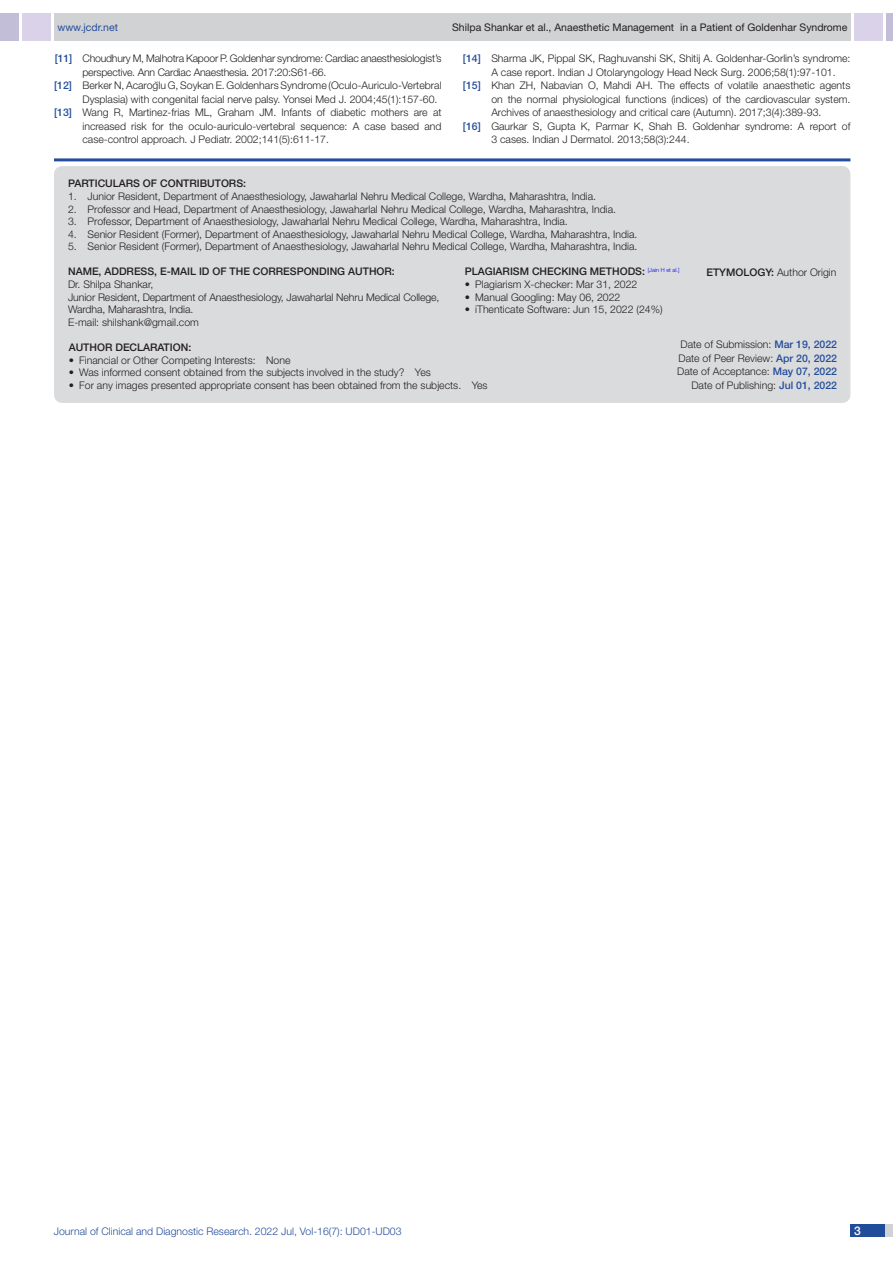
<style>
.page{position:relative;width:893px;height:1263px;background:#fff}
.page>*{position:absolute;margin:0;border:0;box-sizing:border-box;transform-origin:0 0}
.t1{font:500 12px "Helvetica Neue";color:#fff}
.Partic_Contri_Txt{font:300 10.5px/12.6px "Helvetica Neue";color:#231f20}
.Partic_Contri_Txt-2{font:300 10.5px "Helvetica Neue";letter-spacing:-.02em;color:#231f20}
.Partic_Contri_Head{font:500 10.5px "Helvetica Neue";color:#231f20}
.tb_txt{font:300 10.5px "Helvetica Neue";color:#231f20}
.t2{font:10.5px "Helvetica Neue";color:#231f20}
.t3{font:300 10.5px "Helvetica Neue";color:#244e9b}
.Partic_Contri_Head-2{font:300 10.5px "Helvetica Neue";color:#231f20}
.t4{font:10.5px "Helvetica Neue";color:#244e9b}
.Partic_Contri_Head-3{font:300 5.7px "Helvetica Neue";color:#00f}
.s1{font-weight:500;color:#244e9b}
.s2{font-weight:500;font-size:10.5px;color:#231f20}
.s3{font-weight:500}
</style>
<div class="page">
<div style="left:54px;top:13px;width:796px;height:28px;background:#d1d2d4"></div>
<div style="left:0;top:13px;width:19px;height:28px;background:#c2bed7"></div>
<div style="left:22px;top:13px;width:29px;height:28px;background:#d9d2e8"></div>
<div style="left:886px;top:13px;width:7px;height:28px;background:#c2bed7"></div>
<div style="left:854px;top:13px;width:29px;height:28px;background:#d9d2e8"></div>
<div style="left:850px;top:1224px;width:43px;height:13px;background:#d1d2d4"></div>
<div style="left:850px;top:1224px;width:35px;height:13px;background:#214c99"></div>
<hr style="left:54px;top:158px;width:796px;height:3px;background:#244e9b">
<div style="left:54px;top:166px;width:796px;height:237px;background:#dadbdc;border-radius:9px"></div>
<p class="t4" style="left:57px;top:21px;width:62px">www.jcdr.net</p>
<p class="t2" style="left:452px;top:21px;width:397px">Shilpa Shankar et al., Anaesthetic Management in a Patient of Goldenhar Syndrome</p>
<p class="Partic_Contri_Txt-2" style="left:55px;top:52px;width:388px"><span class="s1">[11]</span> Choudhury M, Malhotra Kapoor P. Goldenhar syndrome: Cardiac anaesthesiologist’s</p>
<p class="Partic_Contri_Txt-2" style="left:82px;top:66px;width:245px">perspective. Ann Cardiac Anaesthesia. 2017:20:S61-66.</p>
<p class="Partic_Contri_Txt" style="left:54px;top:79px;width:389px"><span class="s1">[12]</span> Berker N, Acarog˘ lu G, Soykan E. Goldenhars Syndrome (Oculo-Auriculo-Vertebral</p>
<p class="Partic_Contri_Txt" style="left:82px;top:93px;width:356px">Dysplasia) with congenital facial nerve palsy. Yonsei Med J. 2004;45(1):157-60.</p>
<p class="Partic_Contri_Txt" style="left:54px;top:106px;width:389px"><span class="s1">[13]</span> Wang R, Martinez-frias ML, Graham JM. Infants of diabetic mothers are at</p>
<p class="Partic_Contri_Txt" style="left:82px;top:120px;width:361px">increased risk for the oculo-auriculo-vertebral sequence: A case based and</p>
<p class="Partic_Contri_Txt" style="left:82px;top:133px;width:248px">case-control approach. J Pediatr. 2002;141(5):611-17.</p>
<p class="Partic_Contri_Txt" style="left:463px;top:52px;width:389px"><span class="s1">[14]</span> Sharma JK, Pippal SK, Raghuvanshi SK, Shitij A. Goldenhar-Gorlin’s syndrome:</p>
<p class="Partic_Contri_Txt" style="left:491px;top:66px;width:346px">A case report. Indian J Otolaryngology Head Neck Surg. 2006;58(1):97-101.</p>
<p class="Partic_Contri_Txt" style="left:463px;top:79px;width:389px"><span class="s1">[15]</span> Khan ZH, Nabavian O, Mahdi AH. The effects of volatile anaesthetic agents</p>
<p class="Partic_Contri_Txt" style="left:491px;top:93px;width:361px">on the normal physiological functions (indices) of the cardiovascular system.</p>
<p class="Partic_Contri_Txt" style="left:491px;top:106px;width:332px">Archives of anaesthesiology and critical care (Autumn). 2017;3(4):389-93.</p>
<p class="Partic_Contri_Txt" style="left:463px;top:120px;width:389px"><span class="s1">[16]</span> Gaurkar S, Gupta K, Parmar K, Shah B. Goldenhar syndrome: A report of</p>
<p class="Partic_Contri_Txt" style="left:491px;top:133px;width:200px">3 cases. Indian J Dermatol. 2013;58(3):244.</p>
<p class="Partic_Contri_Head" style="left:68px;top:177px;width:21px">PARTICUL</p>
<p class="Partic_Contri_Head" style="left:119px;top:177px;width:50px">ARS OF CONTRIBUTOR</p>
<p class="Partic_Contri_Head" style="left:236px;top:177px;width:11px">S:</p>
<p class="Partic_Contri_Txt" style="left:68px;top:190px;width:529px">1. Junior Resident, Department of Anaesthesiology, Jawaharlal Nehru Medical College, Wardha, Maharashtra, India.</p>
<p class="Partic_Contri_Txt" style="left:68px;top:202px;width:549px">2. Professor and Head, Department of Anaesthesiology, Jawaharlal Nehru Medical College, Wardha, Maharashtra, India.</p>
<p class="Partic_Contri_Txt" style="left:68px;top:215px;width:501px">3. Professor, Department of Anaesthesiology, Jawaharlal Nehru Medical College, Wardha, Maharashtra, India.</p>
<p class="Partic_Contri_Txt" style="left:68px;top:227px;width:571px">4. Senior Resident (Former), Department of Anaesthesiology, Jawaharlal Nehru Medical College, Wardha, Maharashtra, India.</p>
<p class="Partic_Contri_Txt" style="left:68px;top:240px;width:571px">5. Senior Resident (Former), Department of Anaesthesiology, Jawaharlal Nehru Medical College, Wardha, Maharashtra, India.</p>
<p class="Partic_Contri_Head" style="left:465px;top:265px;width:75px">PLAGIARISM CHECKIN</p>
<p class="Partic_Contri_Head" style="left:579px;top:265px;width:20px">G METHOD</p>
<p class="Partic_Contri_Head-3" style="left:635px;top:267px;width:46px"><span class="s2">S:</span> [Jain H et al.]</p>
<p class="tb_txt" style="left:465px;top:278px;width:174px">• Plagiarism X-checker: Mar 31, 2022</p>
<p class="tb_txt" style="left:465px;top:290px;width:157px">• Manual Googling: May 06, 2022</p>
<p class="tb_txt" style="left:465px;top:303px;width:199px">• iThenticate Software: Jun 15, 2022 (24%)</p>
<p class="Partic_Contri_Head" style="left:68px;top:265px;width:52px">NAME , ADDRE</p>
<p class="Partic_Contri_Head" style="left:141px;top:265px;width:97px">SS, E-MAIL ID OF THE</p>
<p class="Partic_Contri_Head" style="left:253px;top:265px;width:9px">CORRE</p>
<p class="Partic_Contri_Head" style="left:290px;top:265px;width:15px">SPONDIN</p>
<p class="Partic_Contri_Head" style="left:337px;top:265px;width:27px">G AUTHOR</p>
<p class="Partic_Contri_Head" style="left:392px;top:265px;width:4px">:</p>
<p class="Partic_Contri_Head-2" style="left:706px;top:266px;width:132px"><span class="s3">ETYMOLOGY:</span> Author Origin</p>
<p class="Partic_Contri_Txt" style="left:68px;top:278px;width:87px">Dr. Shilpa Shankar,</p>
<p class="Partic_Contri_Txt" style="left:68px;top:290px;width:373px">Junior Resident, Department of Anaesthesiology, Jawaharlal Nehru Medical College,<br>Wardha, Maharashtra, India.</p>
<p class="Partic_Contri_Txt" style="left:68px;top:316px;width:132px">E-mail: shilshank@gmail.com</p>
<p class="Partic_Contri_Txt" style="left:680px;top:338px;width:158px">Date of Submission: <span class="s1">MAR 19, 2022</span></p>
<p class="Partic_Contri_Txt" style="left:678px;top:351px;width:160px">Date of Peer Review: <span class="s1">APR 20, 2022</span></p>
<p class="Partic_Contri_Txt" style="left:677px;top:365px;width:161px">Date of Acceptance: <span class="s1">MAY 07, 2022</span></p>
<p class="Partic_Contri_Txt" style="left:691px;top:378px;width:147px">Date of Publishing: <span class="s1">JUL 01, 2022</span></p>
<p class="Partic_Contri_Head" style="left:69px;top:341px;width:124px">AUTHOR DECLARATION:</p>
<p class="Partic_Contri_Txt" style="left:69px;top:353px;width:223px">• Financial or Other Competing Interests: None</p>
<p class="Partic_Contri_Txt" style="left:69px;top:366px;width:364px">• Was informed consent obtained from the subjects involved in the study? Yes</p>
<p class="Partic_Contri_Txt" style="left:69px;top:378px;width:420px">• For any images presented appropriate consent has been obtained from the subjects. Yes</p>
<p class="t3" style="left:54px;top:1225px;width:349px">Journal of Clinical and Diagnostic Research. 2022 Jul, Vol-16(7): UD01-UD03</p>
<p class="t1" style="left:854px;top:1223px;width:8px">3</p>
</div>
